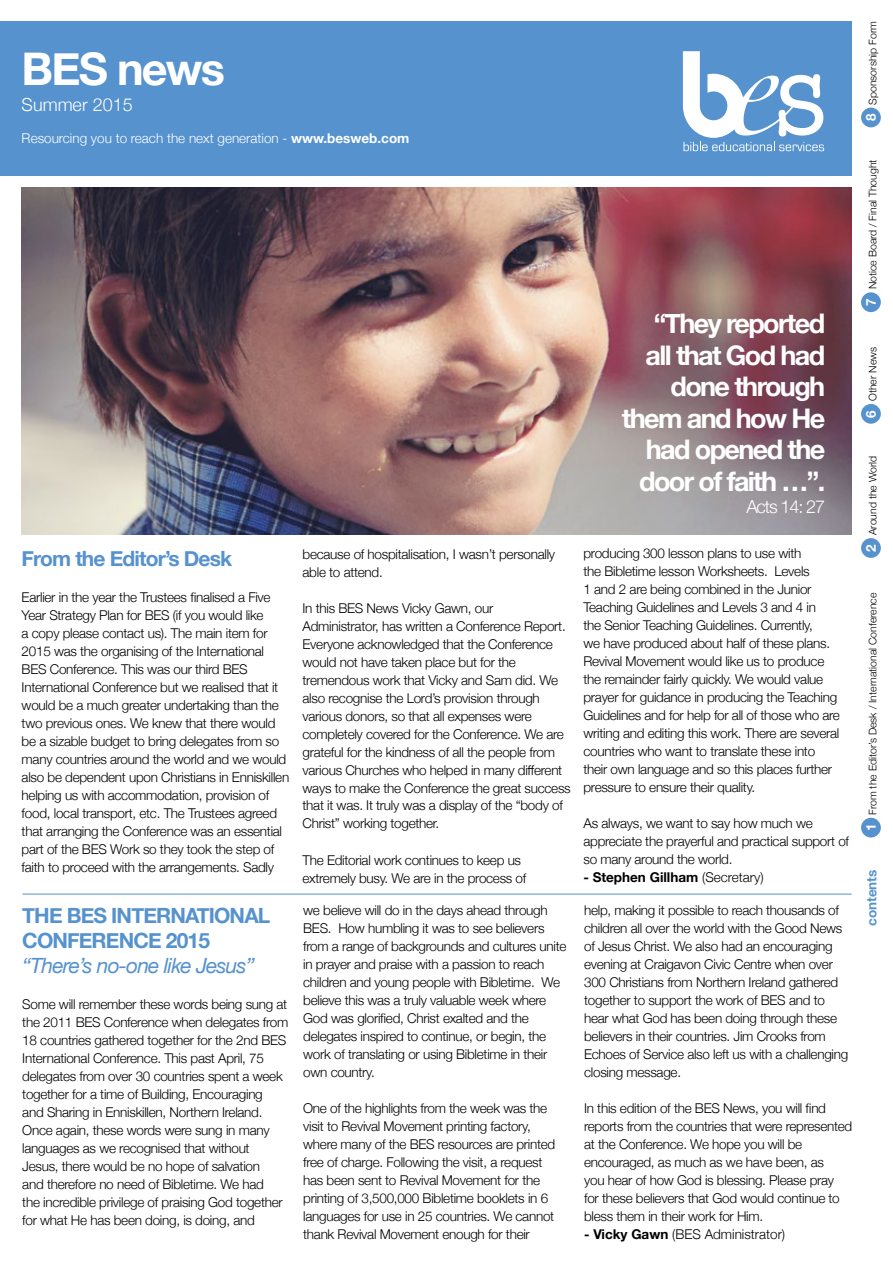
<style>
.page{position:relative;width:893px;height:1263px;background:#fff}
.page>*{position:absolute;margin:0;border:0;box-sizing:border-box;transform-origin:0 0}
.t1{font:700 45px "Helvetica Neue";letter-spacing:-.04em;color:#fff}
.t2{font:700 27px/31.5px "Helvetica Neue";letter-spacing:-.06em;color:#fff;text-align:right}
.t3{font:700 21px/25.2px "Helvetica Neue";letter-spacing:-.04em;color:#5692ce}
.t4{font:italic 21px "Helvetica Neue";letter-spacing:-.04em;color:#5692ce}
.t5{font:300 18px "Helvetica Neue";color:#fff}
.t6{font:300 13.5px/18px "Helvetica Neue";letter-spacing:-.02em;color:#000}
.t7{font:300 13.5px "Helvetica Neue";color:#fff}
.t8{font:300 13.5px "Helvetica Neue";color:#000}
.t9{font:700 13.5px "Helvetica Neue";color:#000}
.t10{font:700 13.5px "Helvetica Neue";color:#5692ce}
.t11{font:300 10.5px "Helvetica Neue";color:#000}
.s1{font-weight:700}
.s2{font-weight:300}
.s3{font-weight:700;font-size:13.5px;color:#fff}
</style>
<div class="page">
<img style="left:22px;top:188px;width:830px;height:346px">
<div style="left:0;top:21px;width:852px;height:155px;background:#5692ce"></div>
<svg style="left:683px;top:51px;width:141px;height:100px"></svg>
<div style="left:861px;top:818px;width:20px;height:19px;background:#5692ce;border-radius:50%"></div>
<div style="left:861px;top:538px;width:20px;height:20px;background:#5692ce;border-radius:50%"></div>
<div style="left:861px;top:404px;width:20px;height:20px;background:#5692ce;border-radius:50%"></div>
<div style="left:861px;top:292px;width:20px;height:20px;background:#5692ce;border-radius:50%"></div>
<div style="left:861px;top:108px;width:20px;height:19px;background:#5692ce;border-radius:50%"></div>
<hr style="left:22px;top:894px;width:830px;height:1px;background:#5692ce">
<h1 class="t1" style="left:22px;top:34px;width:205px">BES news</h1>
<h3 class="t5" style="left:22px;top:90px;width:113px">Summer 2015</h3>
<p class="t7" style="left:22px;top:128px;width:389px">Resourcing you to reach the next generation - <span class="s1">www.besweb.com</span></p>
<h2 class="t2" style="left:622px;top:308px;width:205px">“They reported all that God had done through them and how He had opened the door of faith …”.</h2>
<h3 class="t5" style="left:746px;top:492px;width:80px">Acts 14: 27</h3>
<h3 class="t3" style="left:22px;top:546px;width:212px">From the Editor’s Desk</h3>
<p class="t6" style="left:22px;top:587px;width:269px">Earlier in the year the Trustees finalised a Five Year Strategy Plan for BES (if you would like<br>a copy please contact us). The main item for 2015 was the organising of the International BES Conference. This was our third BES International Conference but we realised that it would be a much greater undertaking than the two previous ones. We knew that there would be a sizable budget to bring delegates from so many countries around the world and we would also be dependent upon Christians in Enniskillen helping us with accommodation, provision of food, local transport, etc. The Trustees agreed that arranging the Conference was an essential part of the BES Work so they took the step of faith to proceed with the arrangements. Sadly</p>
<h3 class="t3" style="left:22px;top:903px;width:250px">THE BES INTERNATIONAL<br>CONFERENCE 2015</h3>
<h3 class="t4" style="left:22px;top:950px;width:234px">“There’s no-one like Jesus”</h3>
<p class="t6" style="left:22px;top:994px;width:268px">Some will remember these words being sung at the 2011 BES Conference when delegates from 18 countries gathered together for the 2nd BES International Conference. This past April, 75 delegates from over 30 countries spent a week together for a time of Building, Encouraging<br>and Sharing in Enniskillen, Northern Ireland.<br>Once again, these words were sung in many languages as we recognised that without Jesus, there would be no hope of salvation<br>and therefore no need of Bibletime. We had<br>the incredible privilege of praising God together for what He has been doing, is doing, and</p>
<p class="t6" style="left:303px;top:544px;width:254px">because of hospitalisation, I wasn’t personally able to attend.</p>
<p class="t6" style="left:303px;top:598px;width:270px">In this BES News Vicky Gawn, our Administrator, has written a Conference Report.<br>Everyone acknowledged that the Conference would not have taken place but for the tremendous work that Vicky and Sam did. We also recognise the Lord’s provision through various donors, so that all expenses were completely covered for the Conference. We are grateful for the kindness of all the people from various Churches who helped in many different ways to make the Conference the great success that it was. It truly was a display of the “body of Christ” working together.</p>
<p class="t6" style="left:303px;top:850px;width:225px">The Editorial work continues to keep us extremely busy. We are in the process of</p>
<p class="t6" style="left:303px;top:900px;width:265px">we believe will do in the days ahead through BES. How humbling it was to see believers from a range of backgrounds and cultures unite in prayer and praise with a passion to reach children and young people with Bibletime. We believe this was a truly valuable week where God was glorified, Christ exalted and the delegates inspired to continue, or begin, the work of translating or using Bibletime in their own country.</p>
<p class="t6" style="left:303px;top:1098px;width:254px">One of the highlights from the week was the visit to Revival Movement printing factory, where many of the BES resources are printed free of charge. Following the visit, a request has been sent to Revival Movement for the printing of 3,500,000 Bibletime booklets in 6 languages for use in 25 countries. We cannot thank Revival Movement enough for their</p>
<p class="t6" style="left:583px;top:544px;width:258px">producing 300 lesson plans to use with<br>the Bibletime lesson Worksheets. Levels<br>1 and 2 are being combined in the Junior Teaching Guidelines and Levels 3 and 4 in<br>the Senior Teaching Guidelines. Currently,<br>we have produced about half of these plans.<br>Revival Movement would like us to produce the remainder fairly quickly. We would value prayer for guidance in producing the Teaching Guidelines and for help for all of those who are writing and editing this work. There are several countries who want to translate these into their own language and so this places further pressure to ensure their quality.</p>
<p class="t6" style="left:583px;top:814px;width:267px">As always, we want to say how much we appreciate the prayerful and practical support of so many around the world.</p>
<p class="t9" style="left:583px;top:867px;width:182px">- Stephen Gillham <span class="s2">(Secretary)</span></p>
<p class="t6" style="left:584px;top:900px;width:266px">help, making it possible to reach thousands of children all over the world with the Good News of Jesus Christ. We also had an encouraging evening at Craigavon Civic Centre when over 300 Christians from Northern Ireland gathered together to support the work of BES and to hear what God has been doing through these believers in their countries. Jim Crooks from Echoes of Service also left us with a challenging closing message.</p>
<p class="t6" style="left:584px;top:1098px;width:270px">In this edition of the BES News, you will find reports from the countries that were represented at the Conference. We hope you will be encouraged, as much as we have been, as<br>you hear of how God is blessing. Please pray<br>for these believers that God would continue to bless them in their work for Him.</p>
<p class="t8" style="left:584px;top:1223px;width:203px"><span class="s1">- Vicky Gawn</span> (BES Administrator)</p>
<p class="t11" style="left:864px;top:121px;width:101px;rotate:-90deg"><span class="s3">8</span> Sponsorship Form</p>
<p class="t11" style="left:864px;top:306px;width:148px;rotate:-90deg"><span class="s3">7</span> Notice Board / Final Thought</p>
<p class="t11" style="left:864px;top:418px;width:72px;rotate:-90deg"><span class="s3">6</span> Other News</p>
<p class="t11" style="left:864px;top:552px;width:97px;rotate:-90deg"><span class="s3">2</span> Around the World</p>
<p class="t11" style="left:864px;top:831px;width:240px;rotate:-90deg"><span class="s3">1</span> From the Editor’s Desk / International Conference</p>
<p class="t10" style="left:861px;top:926px;width:58px;rotate:-90deg">contents</p>
</div>
